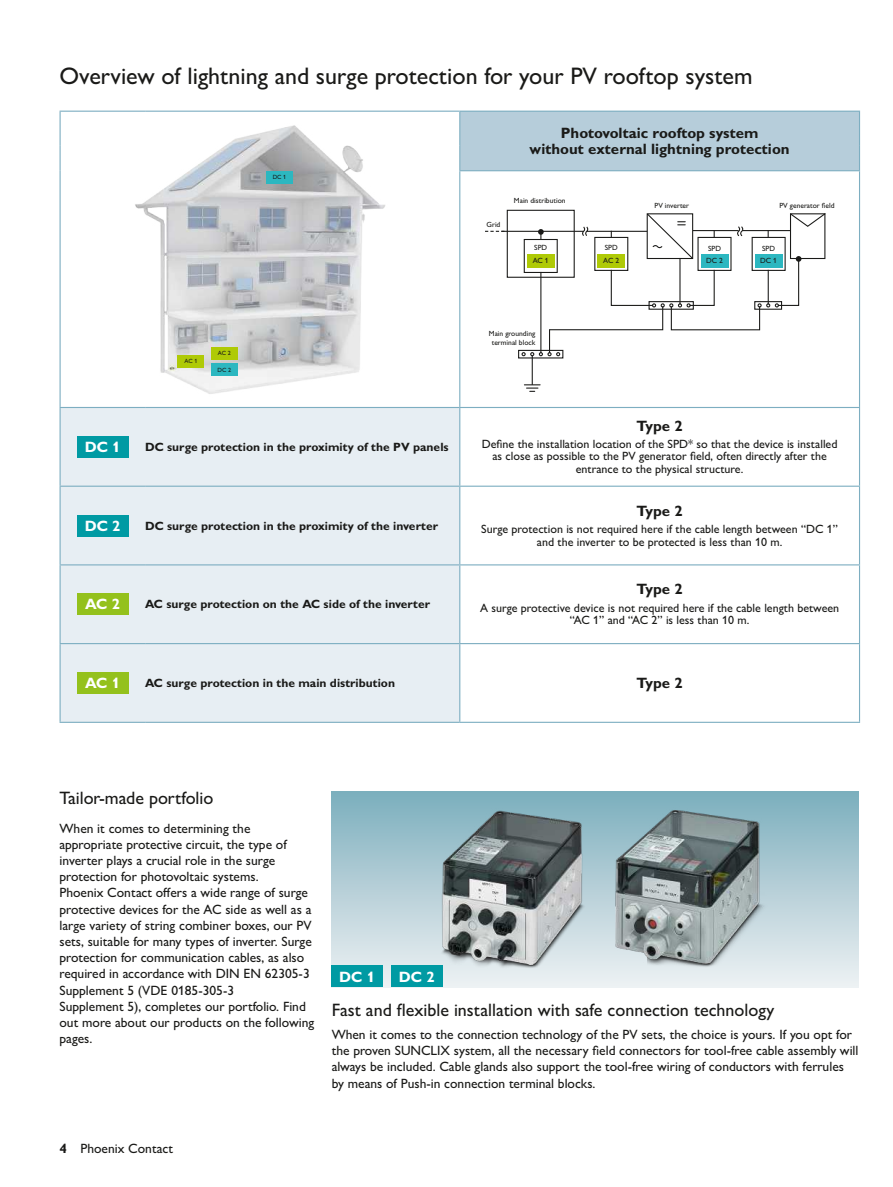
<style>
.page{position:relative;width:893px;height:1187px;background:#fff}
.page>*{position:absolute;margin:0;border:0;box-sizing:border-box;transform-origin:0 0}
.t1{font:24px "Px C Gill Alt One";color:#1a1a18}
.t2{font:18px "Px C Gill Alt One";color:#1a1a18}
.t3{font:700 15px/16.5px "Px C Gill Alt One";color:#1a1a18;text-align:center}
.t4{font:700 15px "Px C Gill Alt One";color:#fff}
.t5{font:13.5px/16.2px "Px C Gill Alt One";color:#1a1a18}
.t6{font:12px/12.8px "Px C Gill Alt One";color:#1a1a18;text-align:center}
.t7{font:700 12px "Px C Gill Alt One";color:#1a1a18}
.t8{font:7.5px/9px "Px C Gill Alt One";color:#1a1a18;text-align:center}
.t9{font:6.15px "Px C Gill Alt One";letter-spacing:-.02em;color:#1a1a18}
.s1{font-weight:700}
</style>
<div class="page">
<div style="left:332px;top:791px;width:277px;height:195px;background:linear-gradient(to bottom,#7caebd,#eef1f3)"></div>
<div style="left:604px;top:791px;width:255px;height:195px;background:linear-gradient(to bottom,#7caebd,#eef1f3)"></div>
<img style="left:604px;top:791px;width:184px;height:195px">
<img style="left:410px;top:791px;width:194px;height:195px">
<div style="left:460px;top:111px;width:399px;height:60px;background:#b6cdda"></div>
<svg style="left:460px;top:171px;width:399px;height:550px"></svg>
<div style="left:61px;top:408px;width:398px;height:313px;background:#e7eef3"></div>
<hr style="left:60px;top:111px;width:85px;height:1px;background:#7daec1">
<hr style="left:60px;top:112px;width:1px;height:33px;background:#7daec1">
<hr style="left:145px;top:111px;width:315px;height:1px;background:#7daec1">
<hr style="left:459px;top:112px;width:1px;height:33px;background:#7daec1">
<svg style="left:60px;top:145px;width:1px;height:26px"></svg>
<svg style="left:459px;top:145px;width:1px;height:25px"></svg>
<hr style="left:60px;top:171px;width:1px;height:236px;background:#7daec1">
<hr style="left:459px;top:171px;width:1px;height:236px;background:#7daec1">
<hr style="left:60px;top:407px;width:85px;height:1px;background:#7daec1">
<hr style="left:145px;top:407px;width:315px;height:1px;background:#7daec1">
<hr style="left:460px;top:111px;width:400px;height:1px;background:#7daec1">
<hr style="left:859px;top:112px;width:1px;height:33px;background:#7daec1">
<svg style="left:859px;top:145px;width:1px;height:25px"></svg>
<hr style="left:459px;top:170px;width:401px;height:1px;background:#7daec1">
<hr style="left:859px;top:171px;width:1px;height:236px;background:#7daec1">
<hr style="left:859px;top:408px;width:1px;height:77px;background:#7daec1">
<hr style="left:460px;top:564px;width:400px;height:1px;background:#7daec1">
<hr style="left:859px;top:565px;width:1px;height:78px;background:#7daec1">
<hr style="left:60px;top:643px;width:85px;height:1px;background:#7daec1">
<hr style="left:145px;top:643px;width:315px;height:1px;background:#7daec1">
<hr style="left:460px;top:643px;width:400px;height:1px;background:#7daec1">
<hr style="left:859px;top:644px;width:1px;height:77px;background:#7daec1">
<hr style="left:460px;top:721px;width:400px;height:1px;background:#7daec1">
<hr style="left:460px;top:407px;width:400px;height:1px;background:#7daec1">
<hr style="left:60px;top:565px;width:1px;height:78px;background:#7daec1">
<hr style="left:459px;top:565px;width:1px;height:78px;background:#7daec1">
<hr style="left:60px;top:408px;width:1px;height:77px;background:#7daec1">
<hr style="left:459px;top:408px;width:1px;height:77px;background:#7daec1">
<hr style="left:60px;top:485px;width:85px;height:1px;background:#7daec1">
<hr style="left:60px;top:486px;width:1px;height:78px;background:#7daec1">
<hr style="left:145px;top:485px;width:315px;height:1px;background:#7daec1">
<hr style="left:60px;top:564px;width:85px;height:1px;background:#7daec1">
<hr style="left:145px;top:564px;width:315px;height:1px;background:#7daec1">
<hr style="left:60px;top:644px;width:1px;height:77px;background:#7daec1">
<hr style="left:459px;top:644px;width:1px;height:77px;background:#7daec1">
<hr style="left:60px;top:721px;width:85px;height:1px;background:#7daec1">
<hr style="left:145px;top:721px;width:315px;height:1px;background:#7daec1">
<hr style="left:460px;top:485px;width:400px;height:1px;background:#7daec1">
<hr style="left:459px;top:486px;width:1px;height:78px;background:#7daec1">
<hr style="left:859px;top:486px;width:1px;height:78px;background:#7daec1">
<img style="left:135px;top:125px;width:250px;height:282px">
<div style="left:266px;top:171px;width:27px;height:13px;background:#2cb7c0"></div>
<div style="left:211px;top:347px;width:27px;height:12px;background:#afca06"></div>
<div style="left:211px;top:363px;width:27px;height:13px;background:#2cb7c0"></div>
<div style="left:177px;top:355px;width:27px;height:13px;background:#afca06"></div>
<svg style="left:580px;top:226px;width:9px;height:11px"></svg>
<hr style="left:501px;top:231px;width:83px;height:1px;background:#1a1a18">
<hr style="left:587px;top:231px;width:60px;height:1px;background:#1a1a18">
<hr style="left:693px;top:230px;width:46px;height:1px;background:#1a1a18">
<hr style="left:742px;top:230px;width:48px;height:1px;background:#1a1a18">
<svg style="left:735px;top:226px;width:9px;height:11px"></svg>
<svg style="left:538px;top:229px;width:6px;height:10px"></svg>
<svg style="left:524px;top:384px;width:16px;height:8px"></svg>
<hr style="left:532px;top:355px;width:1px;height:30px;background:#1a1a18">
<svg style="left:485px;top:231px;width:21px;height:1px"></svg>
<div style="left:790px;top:213px;width:35px;height:46px;border:1px solid #1a1a18"></div>
<div style="left:507px;top:210px;width:68px;height:68px;border:1px solid #1a1a18"></div>
<div style="left:524px;top:239px;width:34px;height:34px;border:1px solid #1a1a18"></div>
<div style="left:594px;top:237px;width:34px;height:34px;border:1px solid #1a1a18"></div>
<div style="left:697px;top:237px;width:34px;height:34px;border:1px solid #1a1a18"></div>
<div style="left:752px;top:237px;width:34px;height:34px;border:1px solid #1a1a18"></div>
<div style="left:754px;top:301px;width:28px;height:9px;border:1px solid #1a1a18"></div>
<svg style="left:646px;top:213px;width:48px;height:47px"></svg>
<hr style="left:679px;top:258px;width:1px;height:46px;background:#1a1a18">
<svg style="left:522px;top:269px;width:193px;height:87px"></svg>
<svg style="left:757px;top:256px;width:44px;height:51px"></svg>
<svg style="left:789px;top:212px;width:37px;height:15px"></svg>
<div style="left:755px;top:254px;width:27px;height:14px;background:#2cb7c0"></div>
<div style="left:701px;top:254px;width:27px;height:14px;background:#2cb7c0"></div>
<div style="left:597px;top:254px;width:28px;height:14px;background:#afca06"></div>
<div style="left:527px;top:254px;width:28px;height:14px;background:#afca06"></div>
<div style="left:77px;top:436px;width:51px;height:21px;background:#009aa3"></div>
<div style="left:77px;top:515px;width:51px;height:21px;background:#009aa3"></div>
<div style="left:77px;top:593px;width:51px;height:22px;background:#94c11c"></div>
<div style="left:77px;top:672px;width:51px;height:21px;background:#94c11c"></div>
<div style="left:332px;top:965px;width:51px;height:21px;background:#009aa3"></div>
<div style="left:391px;top:965px;width:51px;height:21px;background:#009aa3"></div>
<h1 class="t1" style="left:60px;top:62px;width:694px">Overview of lightning and surge protection for your PV rooftop system</h1>
<p class="t9" style="left:273px;top:173px;width:15px">DC 1</p>
<p class="t9" style="left:184px;top:357px;width:14px">AC 1</p>
<p class="t9" style="left:218px;top:349px;width:14px">AC 2</p>
<p class="t9" style="left:218px;top:366px;width:15px">DC 2</p>
<p class="t4" style="left:85px;top:437px;width:37px">DC 1</p>
<p class="t7" style="left:145px;top:439px;width:305px">DC surge protection in the proximity of the PV panels</p>
<p class="t4" style="left:85px;top:516px;width:37px">DC 2</p>
<p class="t7" style="left:145px;top:518px;width:295px">DC surge protection in the proximity of the inverter</p>
<p class="t4" style="left:85px;top:595px;width:36px">AC 2</p>
<p class="t7" style="left:145px;top:597px;width:286px">AC surge protection on the AC side of the inverter</p>
<p class="t3" style="left:530px;top:124px;width:262px">Photovoltaic rooftop system<br>without external lightning protection</p>
<p class="t8" style="left:487px;top:219px;width:15px">Grid</p>
<p class="t8" style="left:514px;top:195px;width:53px">Main distribution</p>
<p class="t8" style="left:534px;top:243px;width:14px">SPD</p>
<p class="t8" style="left:533px;top:256px;width:17px">AC 1</p>
<p class="t8" style="left:489px;top:329px;width:48px">Main grounding terminal block</p>
<p class="t8" style="left:605px;top:243px;width:14px">SPD</p>
<p class="t8" style="left:603px;top:256px;width:17px">AC 2</p>
<p class="t8" style="left:654px;top:200px;width:36px">PV inverter</p>
<p class="t8" style="left:779px;top:200px;width:57px">PV generator field</p>
<p class="t8" style="left:708px;top:243px;width:14px">SPD</p>
<p class="t8" style="left:762px;top:243px;width:14px">SPD</p>
<p class="t8" style="left:706px;top:256px;width:18px">DC 2</p>
<p class="t8" style="left:760px;top:256px;width:18px">DC 1</p>
<p class="t3" style="left:636px;top:417px;width:48px">Type 2</p>
<p class="t6" style="left:482px;top:437px;width:357px">Define the installation location of the SPD* so that the device is installed as close as possible to the PV generator field, often directly after the entrance to the physical structure.</p>
<p class="t3" style="left:636px;top:502px;width:48px">Type 2</p>
<p class="t6" style="left:481px;top:522px;width:358px">Surge protection is not required here if the cable length between “DC 1” and the inverter to be protected is less than 10 m.</p>
<p class="t3" style="left:636px;top:581px;width:48px">Type 2</p>
<p class="t6" style="left:480px;top:601px;width:360px">A surge protective device is not required here if the cable length between “AC 1” and “AC 2” is less than 10 m.</p>
<p class="t4" style="left:85px;top:673px;width:36px">AC 1</p>
<p class="t7" style="left:145px;top:675px;width:251px">AC surge protection in the main distribution</p>
<p class="t3" style="left:636px;top:674px;width:48px">Type 2</p>
<h2 class="t2" style="left:60px;top:786px;width:155px">Tailor-made portfolio</h2>
<p class="t5" style="left:60px;top:819px;width:256px">When it comes to determining the appropriate protective circuit, the type of inverter plays a crucial role in the surge protection for photovoltaic systems.<br>Phoenix Contact offers a wide range of surge protective devices for the AC side as well as a large variety of string combiner boxes, our PV sets, suitable for many types of inverter. Surge protection for communication cables, as also required in accordance with DIN EN 62305-3<br>Supplement 5 (VDE 0185-305-3<br>Supplement 5), completes our portfolio. Find out more about our products on the following pages.</p>
<p class="t4" style="left:339px;top:967px;width:37px">DC 1</p>
<p class="t4" style="left:399px;top:967px;width:37px">DC 2</p>
<h2 class="t2" style="left:332px;top:999px;width:444px">Fast and flexible installation with safe connection technology</h2>
<p class="t5" style="left:332px;top:1026px;width:528px">When it comes to the connection technology of the PV sets, the choice is yours. If you opt for the proven SUNCLIX system, all the necessary field connectors for tool-free cable assembly will always be included. Cable glands also support the tool-free wiring of conductors with ferrules by means of Push-in connection terminal blocks.</p>
<p class="t5" style="left:60px;top:1139px;width:115px"><span class="s1">4</span> Phoenix Contact</p>
</div>
